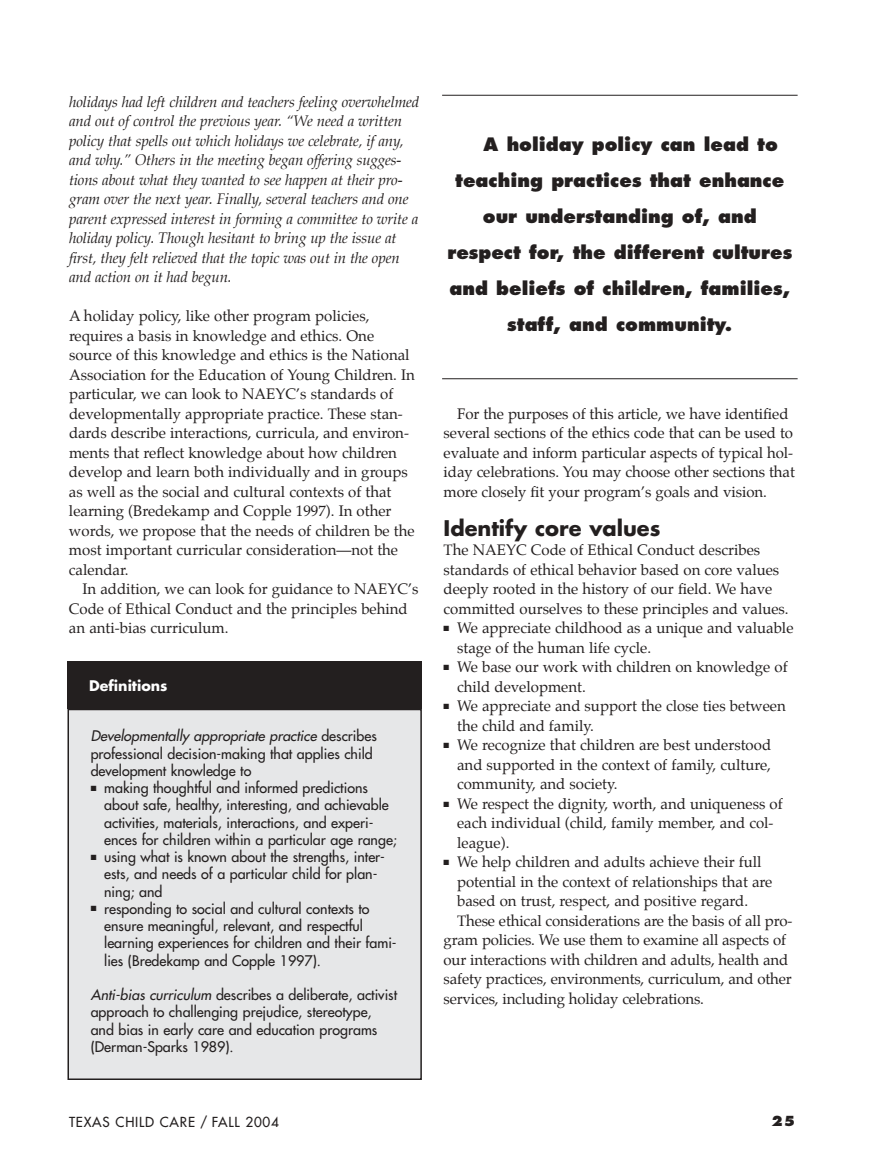
<style>
.page{position:relative;width:891px;height:1161px;background:#fff}
.page>*{position:absolute;margin:0;border:0;box-sizing:border-box;transform-origin:0 0}
.t1{font:700 21px "Futura";color:#231f1f}
.t2{font:800 18px "Futura";color:#231f1f}
.t3{font:15px/19.5px "Palatino";color:#231f1f}
.t4{font:italic 15px/19.5px "Palatino";letter-spacing:-.01em;color:#231f1f}
.t5{font:14.25px/17.2px "Futura";color:#231f1f}
.t6{font:700 14.25px "Futura";color:#fff}
.t7{font:13.5px "Futura";letter-spacing:.06em;color:#231f1f}
.t8{font:800 13.5px "Futura";color:#231f1f}
.s1{font-style:inherit}
.s2{font-style:italic}
</style>
<div class="page">
<div style="left:68px;top:710px;width:353px;height:369px;background:#e6e7e8"></div>
<div style="left:68px;top:709px;width:354px;height:371px;border:2px solid #231f1f"></div>
<div style="left:68px;top:662px;width:354px;height:47px;background:#231f1f"></div>
<hr style="left:442px;top:95px;width:356px;height:1px;background:#231f1f">
<hr style="left:442px;top:378px;width:356px;height:1px;background:#231f1f">
<p class="t4" style="left:69px;top:93px;width:352px">holidays had left children and teachers feeling overwhelmed and out of control the previous year. ìWe need a written policy that spells out which holidays we celebrate, if any, and why.î Others in the meeting began offering sugges&shy;tions about what they wanted to see happen at their pro&shy;gram over the next year. Finally, several teachers and one parent expressed interest in forming a committee to write a holiday policy. Though hesitant to bring up the issue at <span class="s1">fi</span>rst, they felt relieved that the topic was out in the open and action on it had begun.</p>
<p class="t3" style="left:69px;top:308px;width:347px">A holiday policy, like other program policies, requires a basis in knowledge and ethics. One source of this knowledge and ethics is the National Association for the Education of Young Children. In particular, we can look to NAEYCís standards of developmentally appropriate practice. These stan&shy;dards describe interactions, curricula, and environ&shy;ments that re<span class="s1">fl</span>ect knowledge about how children develop and learn both individually and in groups as well as the social and cultural contexts of that learning (Bredekamp and Copple 1997). In other words, we propose that the needs of children be the most important curricular considerationónot the calendar.</p>
<p class="t3" style="left:69px;top:581px;width:351px;text-indent:14px">In addition, we can look for guidance to NAEYCís<br>Code of Ethical Conduct and the principles behind an anti-bias curriculum.</p>
<p class="t6" style="left:89px;top:679px;width:80px">Definitions</p>
<p class="t5" style="left:91px;top:728px;width:288px"><span class="s2">Developmentally appropriate practice</span> d e s c r i b e s professional decision-making that applies child development knowledge to</p>
<p class="t5" style="left:104px;top:780px;width:294px;text-indent:-13px">■ making thoughtful and informed predictions about safe, healthy, interesting, and achievable activities, materials, interactions, and experi&shy;ences for children within a particular age range;</p>
<p class="t5" style="left:104px;top:849px;width:282px;text-indent:-13px">■ using what is known about the strengths, inter&shy;ests, and needs of a particular child for plan&shy;ning; and</p>
<p class="t5" style="left:104px;top:901px;width:294px;text-indent:-13px">■ responding to social and cultural contexts to ensure meaningful, relevant, and respectful learning experiences for children and their fami&shy;lies (Bredekamp and Copple 1997).</p>
<p class="t5" style="left:91px;top:987px;width:308px"><span class="s2">Anti-bias curriculum</span> describes a deliberate, activist approach to challenging prejudice, stereotype, and bias in early care and education programs (Derman-Sparks 1989).</p>
<p class="t2" style="left:484px;top:136px;width:296px">A holiday policy can lead to</p>
<p class="t2" style="left:455px;top:172px;width:331px">teaching practices that enhance</p>
<p class="t2" style="left:483px;top:208px;width:275px">our understanding of, and</p>
<p class="t2" style="left:447px;top:244px;width:346px">respect for, the different cultures</p>
<p class="t2" style="left:449px;top:280px;width:342px">and beliefs of children, families,</p>
<p class="t2" style="left:507px;top:316px;width:227px">staff, and community.</p>
<p class="t3" style="left:444px;top:405px;width:353px;text-indent:14px">For the purposes of this article, we have identi<span class="s1">fi</span>ed several sections of the ethics code that can be used to evaluate and inform particular aspects of typical hol&shy;iday celebrations. You may choose other sections that more closely <span class="s1">fi</span>t your programís goals and vision.</p>
<h1 class="t1" style="left:444px;top:519px;width:218px">Identify core values</h1>
<p class="t3" style="left:444px;top:542px;width:347px">The NAEYC Code of Ethical Conduct describes standards of ethical behavior based on core values deeply rooted in the history of our <span class="s1">fi</span>eld. We have committed ourselves to these principles and values.</p>
<p class="t3" style="left:457px;top:620px;width:338px;text-indent:-14px">■ We appreciate childhood as a unique and valuable stage of the human life cycle.</p>
<p class="t3" style="left:457px;top:659px;width:332px;text-indent:-14px">■ We base our work with children on knowledge of child development.</p>
<p class="t3" style="left:457px;top:698px;width:330px;text-indent:-14px">■ We appreciate and support the close ties between the child and family.</p>
<p class="t3" style="left:457px;top:737px;width:316px;text-align:justify;text-indent:-14px">■ We recognize that children are best understood and supported in the context of family, culture, community, and society.</p>
<p class="t3" style="left:457px;top:795px;width:327px;text-indent:-14px">■ We respect the dignity, worth, and uniqueness of each individual (child, family member, and col&shy;league).</p>
<p class="t3" style="left:444px;top:854px;width:319px">■ We help children and adults achieve their full</p>
<p class="t3" style="left:457px;top:873px;width:317px">potential in the context of relationships that are</p>
<p class="t3" style="left:457px;top:893px;width:293px">based on trust, respect, and positive regard.</p>
<p class="t3" style="left:457px;top:912px;width:337px">These ethical considerations are the basis of all pro-</p>
<p class="t3" style="left:444px;top:932px;width:344px">gram policies. We use them to examine all aspects of</p>
<p class="t3" style="left:444px;top:951px;width:346px">our interactions with children and adults, health and</p>
<p class="t3" style="left:444px;top:971px;width:350px">safety practices, environments, curriculum, and other</p>
<p class="t3" style="left:444px;top:990px;width:262px">services, including holiday celebrations.</p>
<p class="t7" style="left:69px;top:1115px;width:212px">TEXAS CHILD CARE / FALL 2004</p>
<p class="t8" style="left:771px;top:1115px;width:25px">25</p>
</div>
